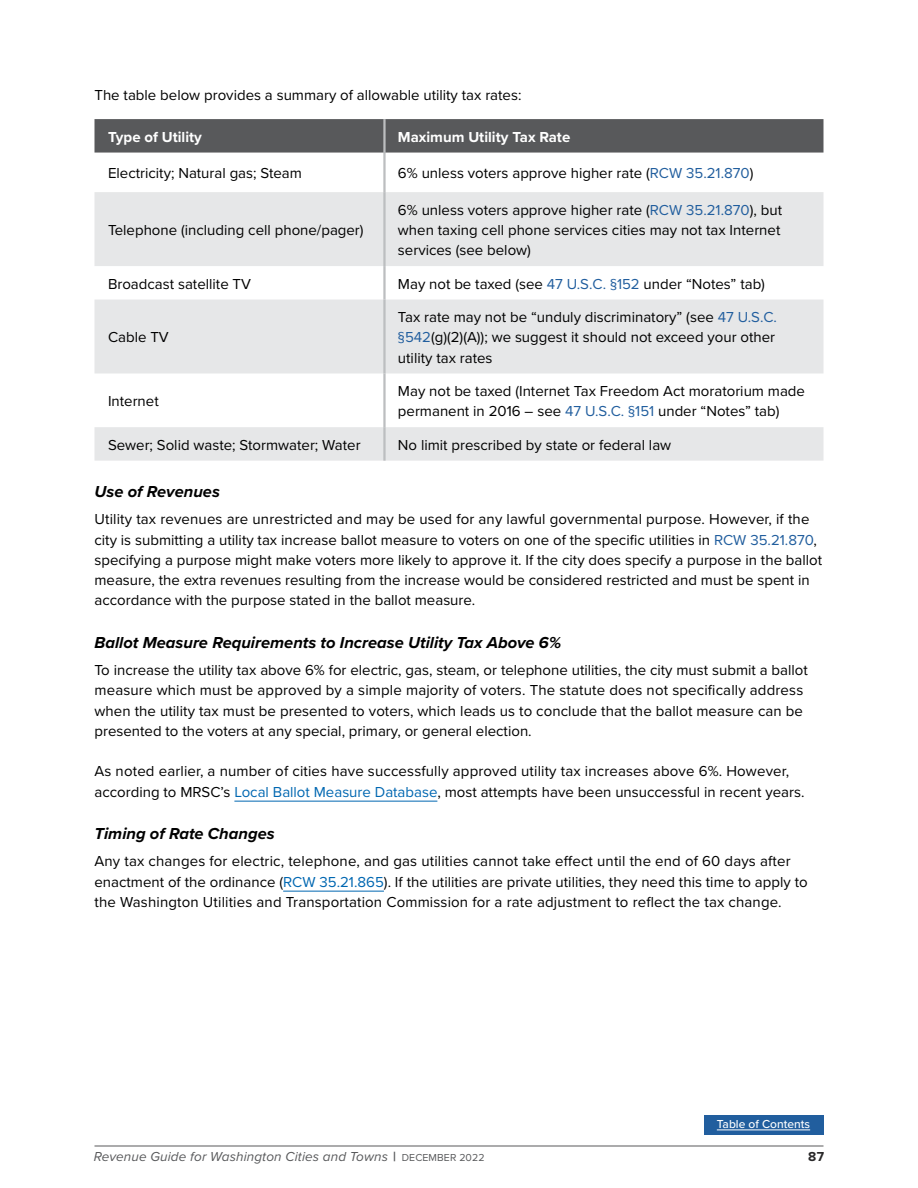
<style>
.page{position:relative;width:918px;height:1188px;background:#fff}
.page>*{position:absolute;margin:0;border:0;box-sizing:border-box;transform-origin:0 0}
.t1{font:italic 700 16.5px "Proxima Nova";color:#000}
.Body_Text{font:15px/20.2px "Proxima Nova";color:#000}
.Table_body{font:15px/20.2px "Proxima Nova";color:#000}
.Table_Heading{font:700 15px "Proxima Nova";color:#fff}
.t2{font:italic 13.5px "Proxima Nova";letter-spacing:.01em;color:#58595b}
.t3{font:700 13.5px "Proxima Nova";color:#292829}
.t4{font:500 12px "Proxima Nova";color:#fff}
.s1{color:#215e9e}
.s2{color:#0067b1}
.s3{font-weight:700;font-style:normal}
.s4{font-style:normal;font-size:10.5px}
</style>
<div class="page">
<hr style="left:94px;top:1146px;width:730px;height:1px;background:#58595b">
<div style="left:704px;top:1115px;width:120px;height:20px;background:#215e9e"></div>
<hr style="left:717px;top:1130px;width:93px;height:1px;background:#fff">
<hr style="left:234px;top:801px;width:203px;height:1px;background:#0067b1">
<hr style="left:283px;top:891px;width:101px;height:1px;background:#0067b1">
<div style="left:94px;top:119px;width:730px;height:34px;background:#58595b"></div>
<svg style="left:94px;top:192px;width:730px;height:269px;fill:#e6e7e8"></svg>
<hr style="left:383px;top:153px;width:3px;height:39px;background:#bcbec0">
<hr style="left:383px;top:192px;width:3px;height:74px;background:#bcbec0">
<hr style="left:383px;top:266px;width:3px;height:34px;background:#bcbec0">
<hr style="left:383px;top:300px;width:3px;height:73px;background:#bcbec0">
<hr style="left:383px;top:373px;width:3px;height:54px;background:#bcbec0">
<hr style="left:383px;top:427px;width:3px;height:34px;background:#bcbec0">
<hr style="left:383px;top:119px;width:3px;height:34px;background:#bcbec0">
<p class="Body_Text" style="left:94px;top:84px;width:428px">The table below provides a summary of allowable utility tax rates:</p>
<p class="Table_Heading" style="left:108px;top:126px;width:96px">Type of Utility</p>
<p class="Table_Heading" style="left:398px;top:126px;width:174px">Maximum Utility Tax Rate</p>
<p class="Table_body" style="left:108px;top:162px;width:195px">Electricity; Natural gas; Steam</p>
<p class="Table_body" style="left:398px;top:162px;width:357px">6% unless voters approve higher rate (<span class="s1">RCW 35.21.870</span>)</p>
<p class="Table_body" style="left:108px;top:219px;width:257px">Telephone (including cell phone/pager)</p>
<p class="Table_body" style="left:398px;top:199px;width:386px;text-align:justify">6% unless voters approve higher rate (<span class="s1">RCW 35.21.870</span>), but when taxing cell phone services cities may not tax Internet services (see below)</p>
<p class="Table_body" style="left:108px;top:273px;width:145px">Broadcast satellite TV</p>
<p class="Table_body" style="left:398px;top:273px;width:369px">May not be taxed (see <span class="s1">47 U.S.C. §152</span> under “Notes” tab)</p>
<p class="Table_body" style="left:108px;top:327px;width:62px">Cable TV</p>
<p class="Table_body" style="left:398px;top:306px;width:381px">Tax rate may not be “unduly discriminatory” (see <span class="s1">47 U.S.C. §542</span>(g)(2)(A)); we suggest it should not exceed your other utility tax rates</p>
<p class="Table_body" style="left:108px;top:390px;width:52px">Internet</p>
<p class="Table_body" style="left:398px;top:380px;width:409px">May not be taxed (Internet Tax Freedom Act moratorium made permanent in 2016 – see <span class="s1">47 U.S.C. §151</span> under “Notes” tab)</p>
<p class="Table_body" style="left:108px;top:434px;width:254px">Sewer; Solid waste; Stormwater; Water</p>
<p class="Table_body" style="left:398px;top:434px;width:275px">No limit prescribed by state or federal law</p>
<h4 class="t1" style="left:94px;top:480px;width:127px">Use of Revenues</h4>
<p class="Body_Text" style="left:94px;top:509px;width:729px">Utility tax revenues are unrestricted and may be used for any lawful governmental purpose. However, if the city is submitting a utility tax increase ballot measure to voters on one of the specific utilities in <span class="s1">RCW 35.21.870</span>, specifying a purpose might make voters more likely to approve it. If the city does specify a purpose in the ballot measure, the extra revenues resulting from the increase would be considered restricted and must be spent in accordance with the purpose stated in the ballot measure.</p>
<h4 class="t1" style="left:94px;top:630px;width:468px">Ballot Measure Requirements to Increase Utility Tax Above 6%</h4>
<p class="Body_Text" style="left:94px;top:659px;width:715px">To increase the utility tax above 6% for electric, gas, steam, or telephone utilities, the city must submit a ballot measure which must be approved by a simple majority of voters. The statute does not specifically address when the utility tax must be presented to voters, which leads us to conclude that the ballot measure can be presented to the voters at any special, primary, or general election.</p>
<p class="Body_Text" style="left:94px;top:761px;width:712px">As noted earlier, a number of cities have successfully approved utility tax increases above 6%. However, according to MRSC’s <span class="s2">Local Ballot Measure Database</span>, most attempts have been unsuccessful in recent years.</p>
<h4 class="t1" style="left:94px;top:822px;width:182px">Timing of Rate Changes</h4>
<p class="Body_Text" style="left:94px;top:851px;width:715px">Any tax changes for electric, telephone, and gas utilities cannot take effect until the end of 60 days after enactment of the ordinance (<span class="s2">RCW 35.21.865</span>). If the utilities are private utilities, they need this time to apply to the Washington Utilities and Transportation Commission for a rate adjustment to reflect the tax change.</p>
<p class="t4" style="left:717px;top:1115px;width:95px">Table of Contents</p>
<p class="t2" style="left:94px;top:1146px;width:392px">Revenue Guide for Washington Cities and Towns <span class="s3">|</span> <span class="s4">DECEMBER 2022</span></p>
<p class="t3" style="left:808px;top:1147px;width:17px">87</p>
</div>
